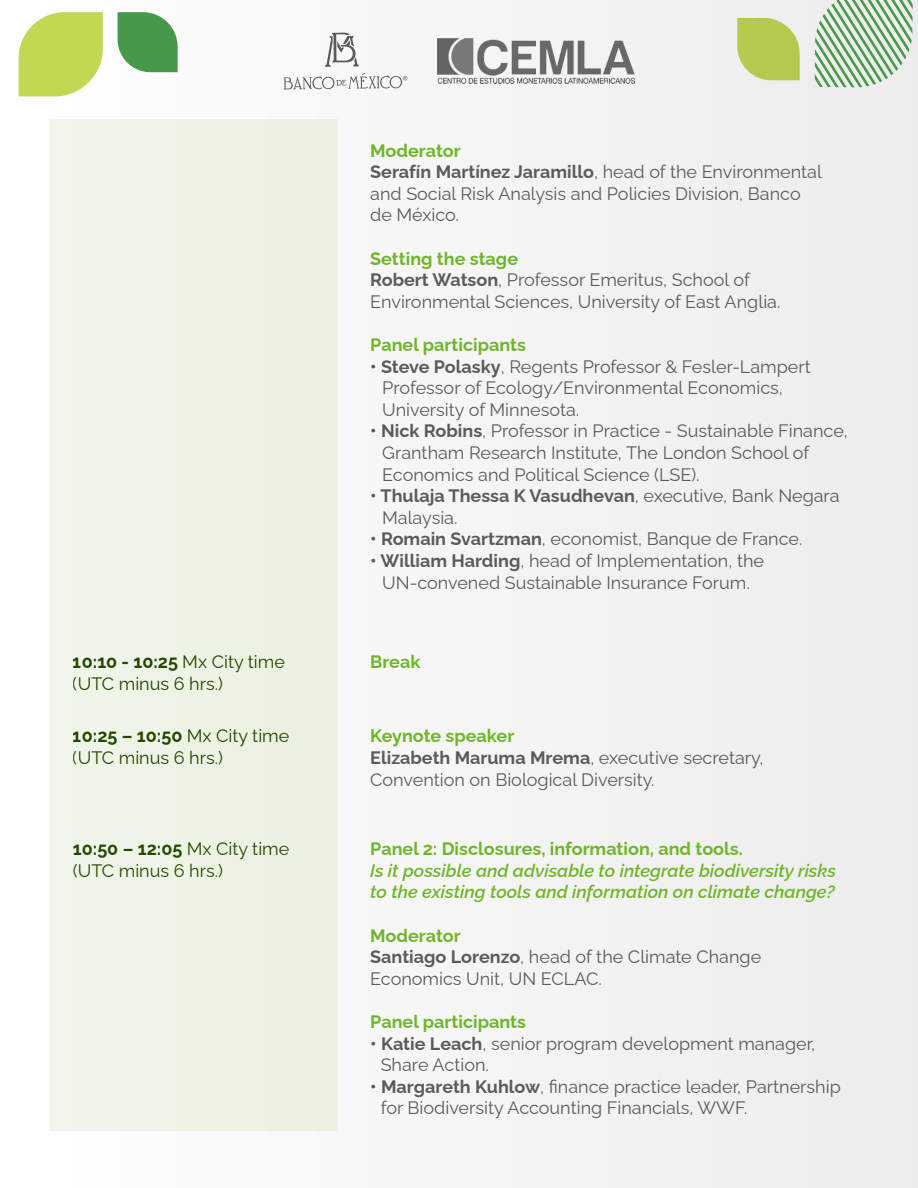
<style>
.page{position:relative;width:918px;height:1188px;background:#f3f3f3}
.page>*{position:absolute;margin:0;border:0;box-sizing:border-box;transform-origin:0 0}
.t1{font:18px/21.6px "Raleway";color:#5b5b5f}
.t2{font:18px/21.6px "Raleway";color:#274a01}
.t3{font:italic 600 18px/21.6px "Raleway";color:#70b52b}
.t4{font:100 18px "Raleway";color:#70b52b}
.s1{font-weight:100;color:#70b52b}
.s2{font-weight:100}
</style>
<div class="page">
<div style="left:50px;top:120px;width:288px;height:1011px;background:#edf4e6"></div>
<svg style="left:737px;top:18px;width:63px;height:62px;background:#bbcf63"></svg>
<svg style="left:815px;top:0;width:98px;height:88px"></svg>
<svg style="left:19px;top:12px;width:84px;height:84px;background:#c8dd69"></svg>
<svg style="left:118px;top:12px;width:60px;height:60px;background:#5fa563"></svg>
<svg style="left:325px;top:33px;width:34px;height:34px"></svg>
<svg style="left:284px;top:73px;width:123px;height:17px"></svg>
<img style="left:437px;top:38px;width:197px;height:37px">
<img style="left:437px;top:75px;width:197px;height:9px">
<p class="t1" style="left:370px;top:138px;width:453px"><span class="s1">Moderator<br></span><span class="s2">Serafín Martínez Jaramillo</span>, head of the Environmental and Social Risk Analysis and Policies Division, Banco de México.</p>
<p class="t1" style="left:370px;top:246px;width:412px"><span class="s1">Setting the stage<br></span><span class="s2">Robert Watson</span>, Professor Emeritus, School of<br>Environmental Sciences, University of East Anglia.</p>
<p class="t4" style="left:370px;top:330px;width:157px">Panel participants</p>
<p class="t1" style="left:382px;top:354px;width:430px;text-indent:-12px"><span class="s2">• Steve Polasky</span>, Regents Professor &amp; Fesler-Lampert<br>Professor of Ecology/Environmental Economics,<br>University of Minnesota.</p>
<p class="t1" style="left:382px;top:418px;width:467px;text-indent:-12px"><span class="s2">• Nick Robins</span>, Professor in Practice - Sustainable Finance,<br>Grantham Research Institute, The London School of<br>Economics and Political Science (LSE).</p>
<p class="t1" style="left:382px;top:483px;width:459px;text-indent:-12px"><span class="s2">• Thulaja Thessa K Vasudhevan</span>, executive, Bank Negara<br>Malaysia.</p>
<p class="t1" style="left:370px;top:526px;width:434px"><span class="s2">• Romain Svartzman</span>, economist, Banque de France.</p>
<p class="t1" style="left:370px;top:548px;width:395px;text-align:center"><span class="s2">• William Harding</span>, head of Implementation, the<br>UN-convened Sustainable Insurance Forum.</p>
<p class="t2" style="left:73px;top:649px;width:214px"><span class="s2">10:10 - 10:25</span> Mx City time (UTC minus 6 hrs.)</p>
<p class="t4" style="left:370px;top:648px;width:52px">Break</p>
<p class="t2" style="left:73px;top:723px;width:218px"><span class="s2">10:25 – 10:50</span> Mx City time (UTC minus 6 hrs.)</p>
<p class="t1" style="left:370px;top:723px;width:395px"><span class="s1">Keynote speaker<br></span><span class="s2">Elizabeth Maruma Mrema</span>, executive secretary,<br>Convention on Biological Diversity.</p>
<p class="t2" style="left:73px;top:836px;width:218px"><span class="s2">10:50 – 12:05</span> Mx City time (UTC minus 6 hrs.)</p>
<p class="t4" style="left:370px;top:834px;width:374px">Panel 2: Disclosures, information, and tools.</p>
<p class="t3" style="left:370px;top:858px;width:467px">Is it possible and advisable to integrate biodiversity risks to the existing tools and information on climate change?</p>
<p class="t1" style="left:370px;top:922px;width:393px"><span class="s1">Moderator<br></span><span class="s2">Santiago Lorenzo</span>, head of the Climate Change<br>Economics Unit, UN ECLAC.</p>
<p class="t4" style="left:370px;top:1007px;width:157px">Panel participants</p>
<p class="t1" style="left:381px;top:1030px;width:436px;text-indent:-10px"><span class="s2">• Katie Leach</span>, senior program development manager,<br>Share Action.</p>
<p class="t1" style="left:381px;top:1074px;width:462px;text-indent:-10px"><span class="s2">• Margareth Kuhlow</span>, finance practice leader, Partnership for Biodiversity Accounting Financials, WWF.</p>
</div>
